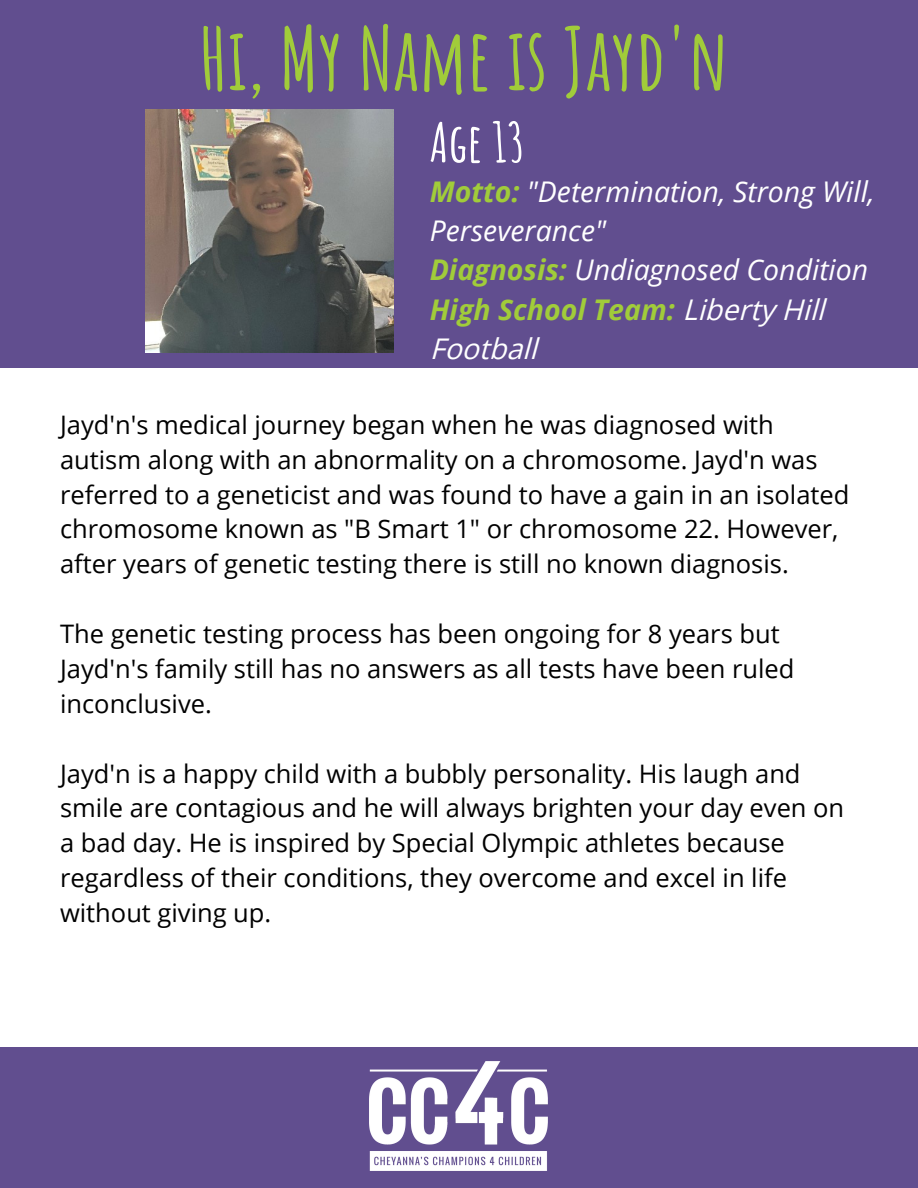
<style>
.page{position:relative;width:918px;height:1188px;background:#fff}
.page>*{position:absolute;margin:0;border:0;box-sizing:border-box;transform-origin:0 0}
.t1{font:700 85.5px "Amatic SC";color:#a1cc3a}
.t2{font:700 54px "Amatic SC";color:#fff}
.t3{font:italic 28.5px/39.3px "Open Sans";color:#fff}
.t4{font:25.5px/34.8px "Open Sans";color:#000}
.s1{font-weight:700;color:#a1cc3a}
.s2{font-style:inherit}
</style>
<div class="page">
<div style="left:0;top:0;width:918px;height:368px;background:#614e8f"></div>
<div style="left:0;top:1048px;width:918px;height:140px;background:#614e8f"></div>
<img style="left:370px;top:1061px;width:178px;height:109px">
<img style="left:146px;top:109px;width:247px;height:243px">
<p class="t1" style="left:200px;top:4px;width:531px">Hi, My Name is Jayd'n</p>
<p class="t2" style="left:430px;top:108px;width:97px">Age 13</p>
<p class="t3" style="left:430px;top:171px;width:447px"><span class="s1">Motto:</span> "Determination, Strong Will,<br>Perseverance"<br><span class="s1">Diagnosis:</span> Undiagnosed Condition<br><span class="s1">High School Team:</span> <span class="s2">Liberty Hill<br>Football</span></p>
<p class="t4" style="left:60px;top:407px;width:791px">Jayd'n's medical journey began when he was diagnosed with autism along with an abnormality on a chromosome. Jayd'n was referred to a geneticist and was found to have a gain in an isolated chromosome known as "B Smart 1" or chromosome 22. However, after years of genetic testing there is still no known diagnosis.</p>
<p class="t4" style="left:60px;top:616px;width:736px">The genetic testing process has been ongoing for 8 years but<br>Jayd'n's family still has no answers as all tests have been ruled inconclusive.</p>
<p class="t4" style="left:60px;top:755px;width:786px">Jayd'n is a happy child with a bubbly personality. His laugh and smile are contagious and he will always brighten your day even on a bad day. He is inspired by Special Olympic athletes because regardless of their conditions, they overcome and excel in life without giving up.</p>
</div>
